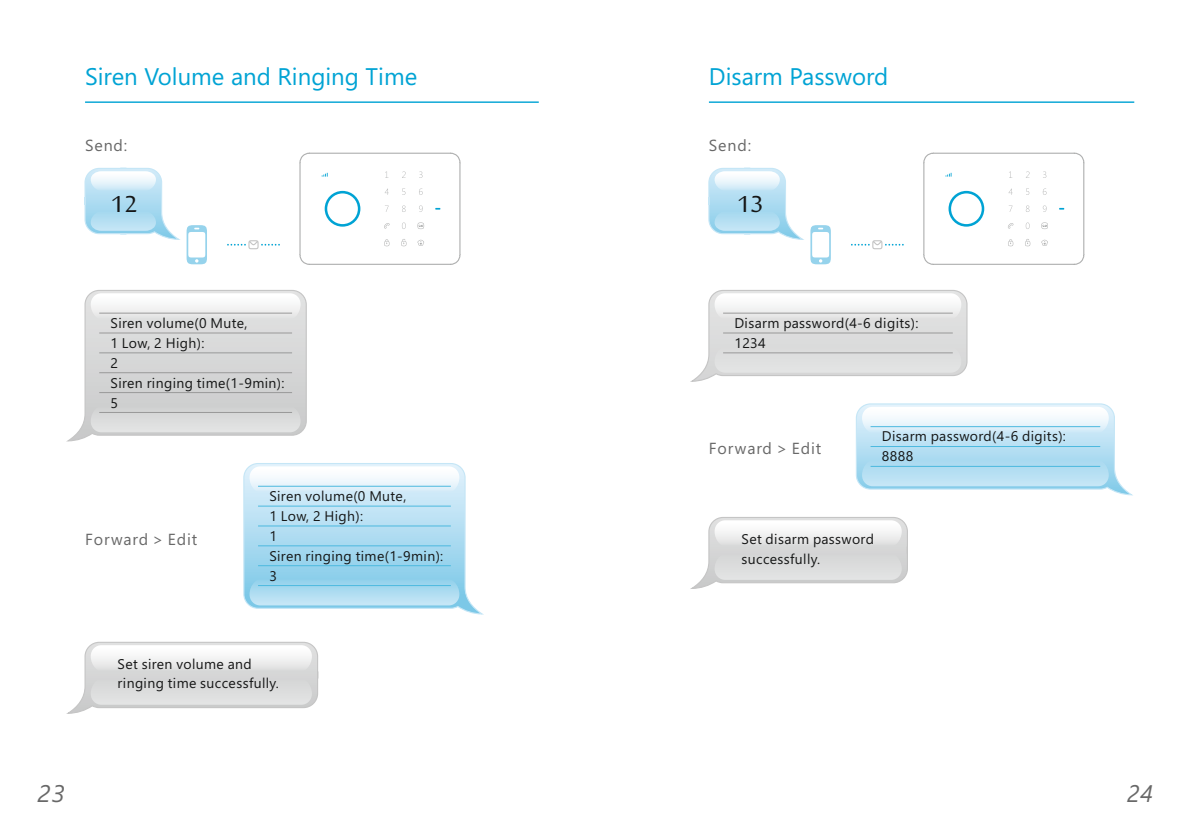
<style>
.page{position:relative;width:1191px;height:823px;background:#fff}
.page>*{position:absolute;margin:0;border:0;box-sizing:border-box;transform-origin:0 0}
.t1{font:32px "Sakkal Majalla";color:#151616}
.t2{font:24px "Segoe UI";color:#00a3d4}
.t3{font:italic 24px "Segoe UI";color:#686868}
.t4{font:italic 24px "Segoe UI";color:#686868;scale:.95 1}
.t5{font:16px "Segoe UI";letter-spacing:.055em;color:#686868}
.t6{font:14px/19.8px "Segoe UI";letter-spacing:.025em;color:#151616}
</style>
<div class="page">
<hr style="left:85px;top:101px;width:454px;height:2px;background:#00a3d4">
<hr style="left:709px;top:101px;width:425px;height:2px;background:#00a3d4">
<svg style="left:708px;top:167px;width:123px;height:97px"></svg>
<svg style="left:851px;top:240px;width:52px;height:9px"></svg>
<svg style="left:923px;top:152px;width:162px;height:113px"></svg>
<svg style="left:227px;top:240px;width:53px;height:9px"></svg>
<svg style="left:84px;top:167px;width:123px;height:97px"></svg>
<svg style="left:299px;top:152px;width:162px;height:113px"></svg>
<svg style="left:66px;top:290px;width:241px;height:152px"></svg>
<svg style="left:690px;top:290px;width:278px;height:92px"></svg>
<svg style="left:855px;top:403px;width:278px;height:92px"></svg>
<hr style="left:870px;top:426px;width:230px;height:1px;background:#4cb9df">
<hr style="left:870px;top:446px;width:230px;height:1px;background:#4cb9df">
<hr style="left:870px;top:465px;width:230px;height:1px;background:#4cb9df">
<hr style="left:723px;top:312px;width:229px;height:1px;background:#999">
<hr style="left:723px;top:332px;width:229px;height:1px;background:#999">
<hr style="left:723px;top:352px;width:229px;height:1px;background:#999">
<svg style="left:66px;top:641px;width:253px;height:73px"></svg>
<svg style="left:690px;top:517px;width:218px;height:72px"></svg>
<hr style="left:99px;top:372px;width:193px;height:1px;background:#999">
<hr style="left:99px;top:392px;width:193px;height:1px;background:#999">
<hr style="left:99px;top:312px;width:193px;height:1px;background:#999">
<hr style="left:99px;top:332px;width:193px;height:1px;background:#999">
<hr style="left:99px;top:352px;width:193px;height:1px;background:#999">
<hr style="left:99px;top:412px;width:193px;height:1px;background:#999">
<svg style="left:243px;top:463px;width:240px;height:151px"></svg>
<hr style="left:258px;top:545px;width:193px;height:1px;background:#4cb9df">
<hr style="left:258px;top:565px;width:193px;height:1px;background:#4cb9df">
<hr style="left:258px;top:485px;width:193px;height:1px;background:#4cb9df">
<hr style="left:258px;top:505px;width:193px;height:1px;background:#4cb9df">
<hr style="left:258px;top:525px;width:193px;height:1px;background:#4cb9df">
<hr style="left:258px;top:584px;width:193px;height:1px;background:#4cb9df">
<h2 class="t2" style="left:85px;top:67px;width:334px">Siren Volume and Ringing Time</h2>
<h2 class="t2" style="left:709px;top:67px;width:181px">Disarm Password</h2>
<p class="t5" style="left:85px;top:139px;width:44px">Send:</p>
<p class="t5" style="left:709px;top:139px;width:44px">Send:</p>
<h1 class="t1" style="left:111px;top:190px;width:28px">12</h1>
<h1 class="t1" style="left:737px;top:190px;width:28px">13</h1>
<p class="t6" style="left:111px;top:314px;width:175px">Siren volume(0 Mute,<br>1 Low, 2 High):<br>2<br>Siren ringing time(1-9min):<br>5</p>
<p class="t5" style="left:85px;top:532px;width:114px">Forward &gt; Edit</p>
<p class="t6" style="left:269px;top:487px;width:175px">Siren volume(0 Mute,<br>1 Low, 2 High):<br>1<br>Siren ringing time(1-9min):<br>3</p>
<p class="t6" style="left:118px;top:654px;width:163px">Set siren volume and ringing time successfully.</p>
<p class="t6" style="left:734px;top:314px;width:186px">Disarm password(4-6 digits):<br>1234</p>
<p class="t5" style="left:709px;top:442px;width:114px">Forward &gt; Edit</p>
<p class="t6" style="left:882px;top:427px;width:186px">Disarm password(4-6 digits):<br>8888</p>
<p class="t6" style="left:741px;top:530px;width:134px">Set disarm password successfully.</p>
<h2 class="t3" style="left:38px;top:784px;width:29px">23</h2>
<h2 class="t4" style="left:1127px;top:784px;width:29px">24</h2>
</div>
